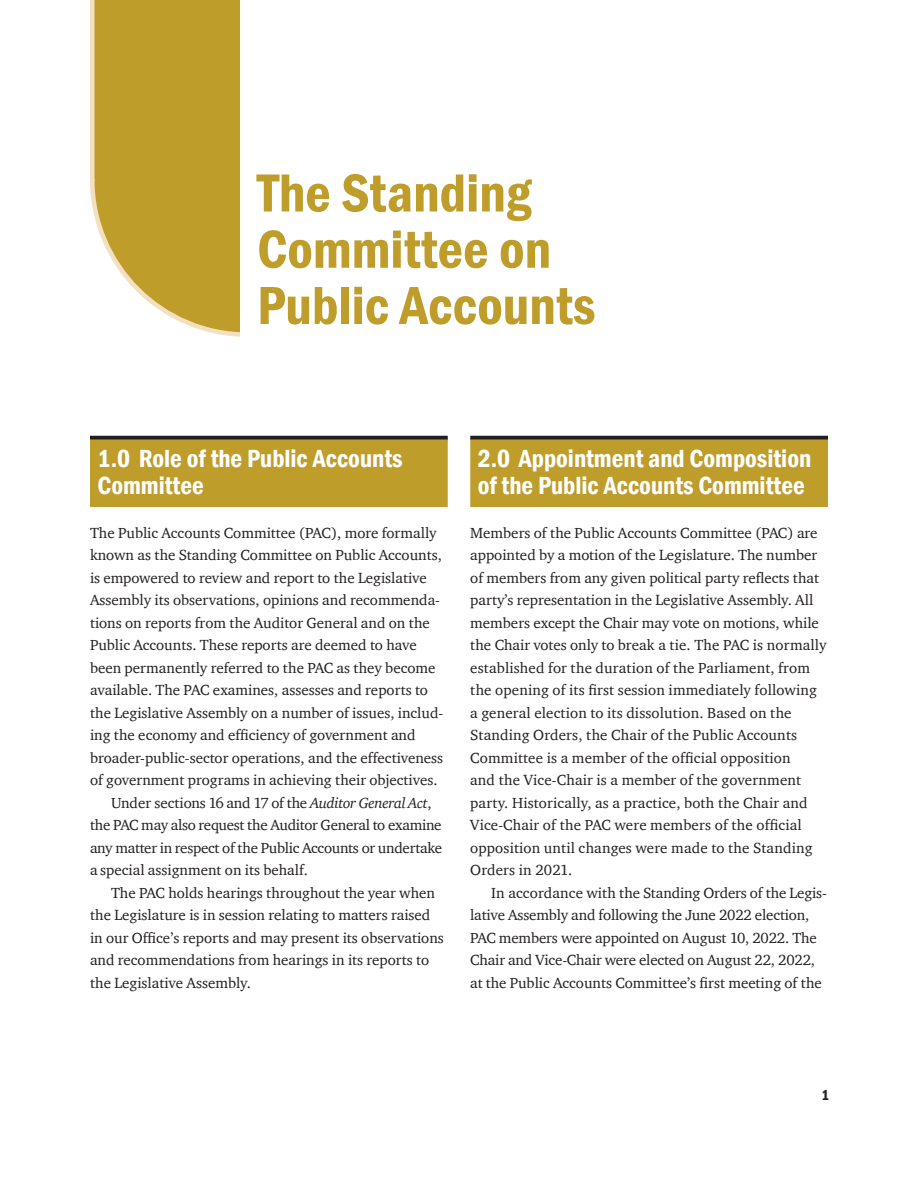
<style>
.page{position:relative;width:918px;height:1188px;background:#fff}
.page>*{position:absolute;margin:0;border:0;box-sizing:border-box;transform-origin:0 0}
.t1{font:600 condensed 55.5px/56.2px "Franklin Gothic";color:#be9d2a}
.Head_2__2_lines{font:600 condensed 25.5px/26.2px "Franklin Gothic";color:#fff}
.Body_first{font:15px/22.5px "Charter ITC";color:#231f20}
.Body_text{font:15px/22.5px "Charter ITC";color:#231f20}
.Body_text-2{font:15px/22.5px "Charter ITC";letter-spacing:-.02em;color:#231f20}
.Folio_recto_bottom{font:600 condensed 15px "Franklin Gothic";color:#231f20}
.s1{font-style:italic}
</style>
<div class="page">
<svg style="left:90px;top:179px;width:150px;height:158px"></svg>
<div style="left:90px;top:0;width:150px;height:179px;background:#be9d2a"></div>
<hr style="left:90px;top:0;width:4px;height:182px;background:#f2e0c0">
<svg style="left:90px;top:436px;width:358px;height:4px"></svg>
<div style="left:90px;top:440px;width:358px;height:67px;background:#be9d2a"></div>
<svg style="left:470px;top:436px;width:358px;height:4px"></svg>
<div style="left:470px;top:440px;width:358px;height:67px;background:#be9d2a"></div>
<h1 class="t1" style="left:257px;top:164px;width:340px">The Standing<br>Committee on<br>Public Accounts</h1>
<h2 class="Head_2__2_lines" style="left:98px;top:445px;width:307px">1.0 Role of the Public Accounts<br>Committee</h2>
<p class="Body_first" style="left:90px;top:521px;width:355px">The Public Accounts Committee (PAC), more formally known as the Standing Committee on Public Accounts, is empowered to review and report to the Legislative Assembly its observations, opinions and recommenda&shy;tions on reports from the Auditor General and on the Public Accounts. These reports are deemed to have been permanently referred to the PAC as they become available. The PAC examines, assesses and reports to the Legislative Assembly on a number of issues, includ&shy;ing the economy and efficiency of government and broader-public-sector operations, and the effectiveness of government programs in achieving their objectives.</p>
<p class="Body_text-2" style="left:90px;top:791px;width:354px;text-indent:21px">Under sections 16 and 17 of the <span class="s1">Auditor General Act</span>, the PAC may also request the Auditor General to examine any matter in respect of the Public Accounts or undertake a special assignment on its behalf.</p>
<p class="Body_text" style="left:90px;top:881px;width:355px;text-indent:21px">The PAC holds hearings throughout the year when the Legislature is in session relating to matters raised in our Office’s reports and may present its observations and recommendations from hearings in its reports to the Legislative Assembly.</p>
<h2 class="Head_2__2_lines" style="left:478px;top:445px;width:335px">2.0 Appointment and Composition of the Public Accounts Committee</h2>
<p class="Body_first" style="left:470px;top:521px;width:358px">Members of the Public Accounts Committee (PAC) are appointed by a motion of the Legislature. The number of members from any given political party reflects that party’s representation in the Legislative Assembly. All members except the Chair may vote on motions, while the Chair votes only to break a tie. The PAC is normally established for the duration of the Parliament, from the opening of its first session immediately following a general election to its dissolution. Based on the Standing Orders, the Chair of the Public Accounts Committee is a member of the official opposition<br>and the Vice-Chair is a member of the government party. Historically, as a practice, both the Chair and Vice-Chair of the PAC were members of the official opposition until changes were made to the Standing Orders in 2021.</p>
<p class="Body_text" style="left:470px;top:881px;width:358px;text-indent:21px">In accordance with the Standing Orders of the Legis&shy;lative Assembly and following the June 2022 election, PAC members were appointed on August 10, 2022. The Chair and Vice-Chair were elected on August 22, 2022, at the Public Accounts Committee’s first meeting of the</p>
<p class="Folio_recto_bottom" style="left:822px;top:1085px;width:9px">1</p>
</div>
